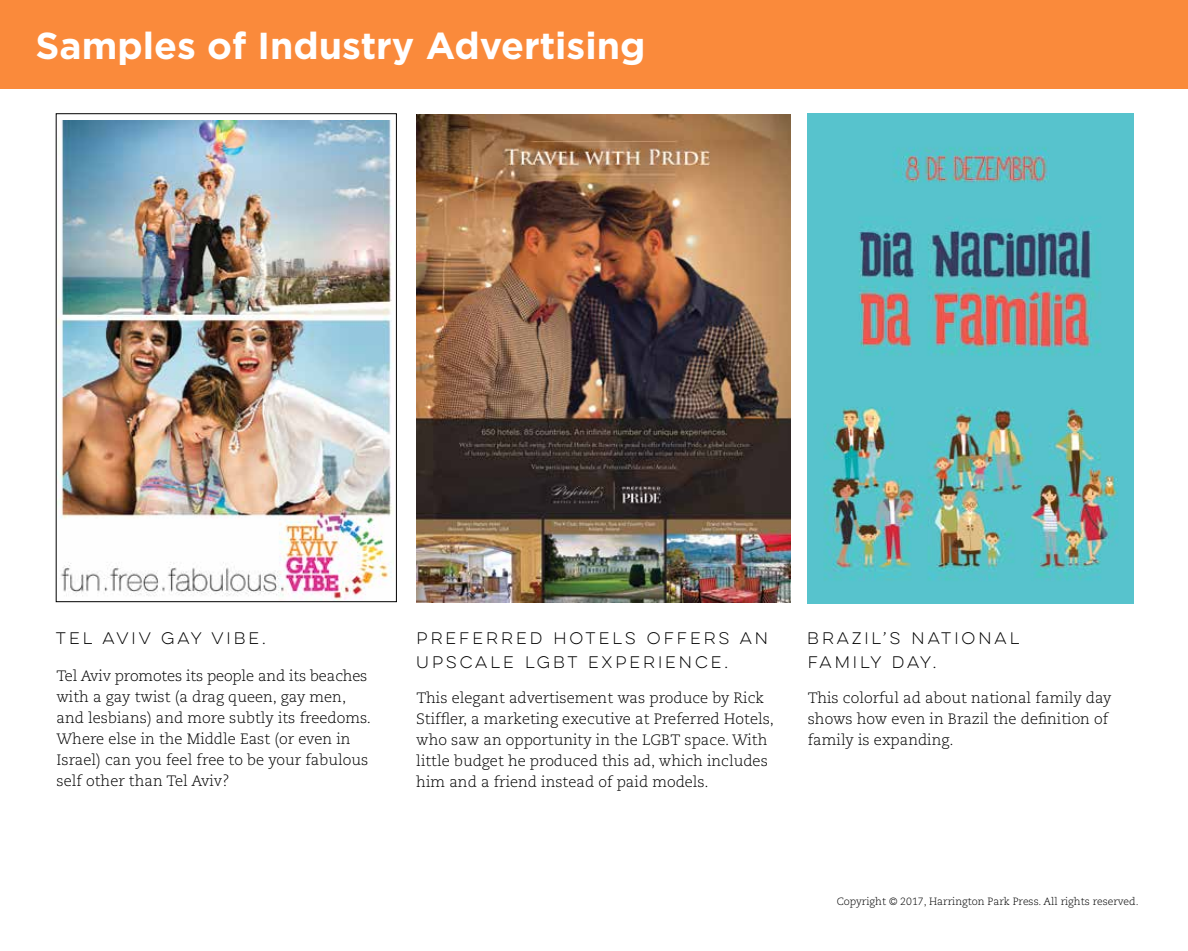
<style>
.page{position:relative;width:1188px;height:951px;background:#fff}
.page>*{position:absolute;margin:0;border:0;box-sizing:border-box;transform-origin:0 0}
.t1{font:700 37.5px "Gotham";color:#fff}
.t2{font:300 15px/21px "Caecilia";color:#000}
.t3{font:15px/24px "Lulo Clean One";color:#000}
.t4{font:300 10.5px "Caecilia";color:#000}
</style>
<div class="page">
<div style="left:0;top:0;width:1188px;height:88px;background:#fa8a3b"></div>
<img style="left:58px;top:121px;width:334px;height:479px">
<img style="left:416px;top:114px;width:374px;height:488px">
<img style="left:807px;top:113px;width:327px;height:490px">
<h1 class="t1" style="left:36px;top:24px;width:611px">Samples of Industry Advertising</h1>
<p class="t3" style="left:56px;top:625px;width:214px">TEL AVIV GAY VIBE.</p>
<p class="t2" style="left:56px;top:665px;width:316px">Tel Aviv promotes its people and its beaches with a gay twist (a drag queen, gay men, and lesbians) and more subtly its freedoms.<br>Where else in the Middle East (or even in Israel) can you feel free to be your fabulous self other than Tel Aviv?</p>
<p class="t3" style="left:416px;top:625px;width:356px">PREFERRED HOTELS OFFERS AN<br>UPSCALE LGBT EXPERIENCE.</p>
<p class="t2" style="left:416px;top:687px;width:359px">This elegant advertisement was produce by Rick Stiffler, a marketing executive at Preferred Hotels, who saw an opportunity in the LGBT space. With little budget he produced this ad, which includes him and a friend instead of paid models.</p>
<p class="t3" style="left:807px;top:625px;width:217px">BRAZIL’S NATIONAL<br>FAMILY DAY.</p>
<p class="t2" style="left:808px;top:687px;width:305px">This colorful ad about national family day shows how even in Brazil the definition of family is expanding.</p>
<p class="t4" style="left:837px;top:895px;width:303px">Copyright © 2017, Harrington Park Press. All rights reserved.</p>
</div>
